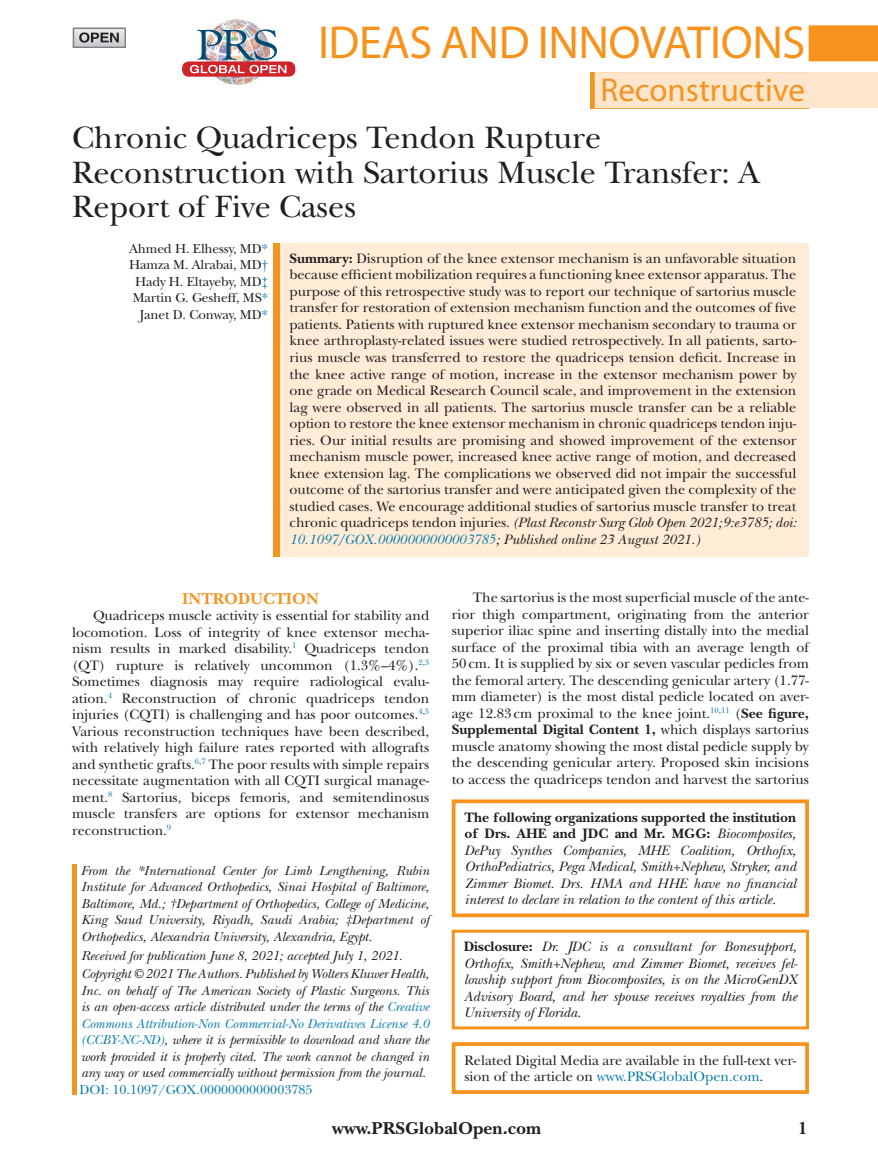
<style>
.page{position:relative;width:878px;height:1175px;background:#fff}
.page>*{position:absolute;margin:0;border:0;box-sizing:border-box;transform-origin:0 0}
.t1{font:46.5px "Myriad Pro";letter-spacing:-.01em;color:#f7931d}
.t2{font:33px "Myriad Pro";color:#f49423}
.t3{font:32.25px/34.5px "New Baskerville Std";color:#231f20}
.t4{font:700 18px "New Baskerville Std";color:#231f20}
.t5{font:700 16.5px "New Baskerville Std";color:#f49423}
.t6{font:14.25px/16.5px "New Baskerville Std";color:#231f20;text-align:justify}
.t7{font:italic 14.25px/16.5px "New Baskerville Std";color:#231f20;text-align:justify}
.t8{font:italic 13.5px/16.5px "New Baskerville Std";letter-spacing:-.005em;color:#231f20;text-align:justify}
.t9{font:13.5px/16.5px "New Baskerville Std";letter-spacing:-.01em;color:#231f20;text-align:right}
.t10{font:13.5px "New Baskerville Std";color:#0f7eac}
.s1{color:#0f7eac}
.s2{font-weight:700}
.s3{font-style:italic}
.s4{font-style:italic;color:#0f7eac}
.s5{font-weight:700;font-style:normal}
</style>
<div class="page">
<div style="left:73px;top:28px;width:52px;height:20px;border:2px solid #808285"></div>
<svg style="left:79px;top:32px;width:40px;height:11px"></svg>
<div style="left:452px;top:1042px;width:356px;height:52px;border:4px solid #f7931d"></div>
<div style="left:452px;top:799px;width:356px;height:118px;border:4px solid #f7931d"></div>
<div style="left:594px;top:72px;width:284px;height:36px;background:#fde6cb"></div>
<hr style="left:72px;top:864px;width:4px;height:82px;background:#f49423">
<hr style="left:72px;top:946px;width:4px;height:19px;background:#f49423">
<hr style="left:72px;top:965px;width:4px;height:118px;background:#f49423">
<hr style="left:72px;top:1081px;width:4px;height:13px;background:#f49423">
<div style="left:274px;top:242px;width:534px;height:314px;background:#feecd7"></div>
<div style="left:274px;top:240px;width:6px;height:317px;background:#f49423"></div>
<div style="left:452px;top:929px;width:356px;height:100px;border:3px solid #f7931d"></div>
<div style="left:808px;top:25px;width:70px;height:36px;background:#f7931d"></div>
<img style="left:213px;top:20px;width:48px;height:64px">
<svg style="left:182px;top:61px;width:113px;height:16px"></svg>
<img style="left:190px;top:29px;width:96px;height:44px">
<h1 class="t1" style="left:318px;top:14px;width:489px">IDEAS AND INNOVATIONS</h1>
<h2 class="t2" style="left:600px;top:69px;width:206px">RECONSTRUCTIVE</h2>
<h3 class="t3" style="left:72px;top:121px;width:689px">Chronic Quadriceps Tendon Rupture<br>Reconstruction with Sartorius Muscle Transfer: A<br>Report of Five Cases</h3>
<p class="t9" style="left:129px;top:240px;width:141px">Ahmed H. Elhessy, MD<span class="s1">*<br></span>Hamza M. Alrabai, MD<span class="s1">†<br></span>Hady H. Eltayeby, MD<span class="s1">‡<br></span>Martin G. Gesheff, MS<span class="s1">*<br></span>Janet D. Conway, MD<span class="s1">*</span></p>
<p class="t6" style="left:289px;top:250px;width:508px"><span class="s2">Summary:</span> Disruption of the knee extensor mechanism is an unfavorable situation because efficient mobilization requires a functioning knee extensor apparatus. The purpose of this retrospective study was to report our technique of sartorius muscle transfer for restoration of extension mechanism function and the outcomes of five patients. Patients with ruptured knee extensor mechanism secondary to trauma or knee arthroplasty-related issues were studied retrospectively. In all patients, sarto&shy;rius muscle was transferred to restore the quadriceps tension deficit. Increase in the knee active range of motion, increase in the extensor mechanism power by one grade on Medical Research Council scale, and improvement in the extension lag were observed in all patients. The sartorius muscle transfer can be a reliable option to restore the knee extensor mechanism in chronic quadriceps tendon inju&shy;ries. Our initial results are promising and showed improvement of the extensor mechanism muscle power, increased knee active range of motion, and decreased knee extension lag. The complications we observed did not impair the successful outcome of the sartorius transfer and were anticipated given the complexity of the studied cases. We encourage additional studies of sartorius muscle transfer to treat chronic quadriceps tendon injuries. <span class="s3">(Plast Reconstr Surg Glob Open 2021;9:e3785; doi:<br></span><span class="s4">10.1097/GOX.0000000000003785</span><span class="s3">; Published online 23 August 2021.)</span></p>
<p class="t5" style="left:182px;top:588px;width:138px">INTRODUCTION</p>
<p class="t6" style="left:72px;top:607px;width:359px;text-indent:21px">Quadriceps muscle activity is essential for stability and locomotion. Loss of integrity of knee extensor mecha&shy;nism results in marked disability.<sup>1</sup> Quadriceps tendon (QT) rupture is relatively uncommon (1.3%–4%).<sup>2</sup><sup>,</sup><sup>3<br></sup>Sometimes diagnosis may require radiological evalu&shy;ation.<sup>4</sup> Reconstruction of chronic quadriceps tendon injuries (CQTI) is challenging and has poor outcomes.<sup>4</sup><sup>,</sup><sup>5<br></sup>Various reconstruction techniques have been described, with relatively high failure rates reported with allografts and synthetic grafts.<sup>6</sup><sup>,</sup><sup>7</sup> The poor results with simple repairs necessitate augmentation with all CQTI surgical manage&shy;ment.<sup>8</sup> Sartorius, biceps femoris, and semitendinosus muscle transfers are options for extensor mechanism reconstruction.<sup>9</sup></p>
<p class="t8" style="left:81px;top:862px;width:350px">From the *International Center for Limb Lengthening, Rubin Institute for Advanced Orthopedics, Sinai Hospital of Baltimore, Baltimore, Md.; †Department of Orthopedics, College of Medicine, King Saud University, Riyadh, Saudi Arabia; ‡Department of Orthopedics, Alexandria University, Alexandria, Egypt.</p>
<p class="t8" style="left:81px;top:946px;width:350px;line-height:18.8px">Received for publication June 8, 2021; accepted July 1, 2021.<br>Copyright © 2021 The Authors. Published by Wolters Kluwer Health,</p>
<p class="t8" style="left:81px;top:982px;width:350px">Inc. on behalf of The American Society of Plastic Surgeons. This is an open-access article distributed under the terms of the <span class="s1">Creative Commons Attribution-Non Commercial-No Derivatives License 4.0 (CCBY-NC-ND)</span>, where it is permissible to download and share the work provided it is properly cited. The work cannot be changed in any way or used commercially without permission from the journal.</p>
<p class="t10" style="left:80px;top:1081px;width:234px">DOI: 10.1097/GOX.0000000000003785</p>
<p class="t6" style="left:451px;top:589px;width:359px;text-indent:21px">The sartorius is the most superficial muscle of the ante&shy;rior thigh compartment, originating from the anterior superior iliac spine and inserting distally into the medial surface of the proximal tibia with an average length of 50cm. It is supplied by six or seven vascular pedicles from the femoral artery. The descending genicular artery (1.77- mm diameter) is the most distal pedicle located on aver&shy;age 12.83cm proximal to the knee joint.<sup>10</sup><sup>,</sup><sup>11</sup> (<span class="s2">See figure, Supplemental Digital Content 1,</span> which displays sartorius muscle anatomy showing the most distal pedicle supply by the descending genicular artery. Proposed skin incisions to access the quadriceps tendon and harvest the sartorius</p>
<p class="t7" style="left:464px;top:809px;width:333px"><span class="s5">The following organizations supported the institution of Drs. AHE and JDC and Mr. MGG:</span> Biocomposites, DePuy Synthes Companies, MHE Coalition, Orthofix, OrthoPediatrics, Pega Medical, Smith+Nephew, Stryker, and Zimmer Biomet. Drs. HMA and HHE have no financial interest to declare in relation to the content of this article.</p>
<p class="t7" style="left:464px;top:938px;width:335px"><span class="s5">Disclosure:</span> Dr. JDC is a consultant for Bonesupport, Orthofix, Smith+Nephew, and Zimmer Biomet, receives fel&shy;lowship support from Biocomposites, is on the MicroGenDX Advisory Board, and her spouse receives royalties from the University of Florida.</p>
<p class="t6" style="left:464px;top:1051px;width:333px">Related Digital Media are available in the full-text ver&shy;sion of the article on <span class="s1">www.PRSGlobalOpen.com</span>.</p>
<p class="t4" style="left:332px;top:1118px;width:210px">www.PRSGlobalOpen.com</p>
<p class="t4" style="left:798px;top:1118px;width:11px">1</p>
</div>
